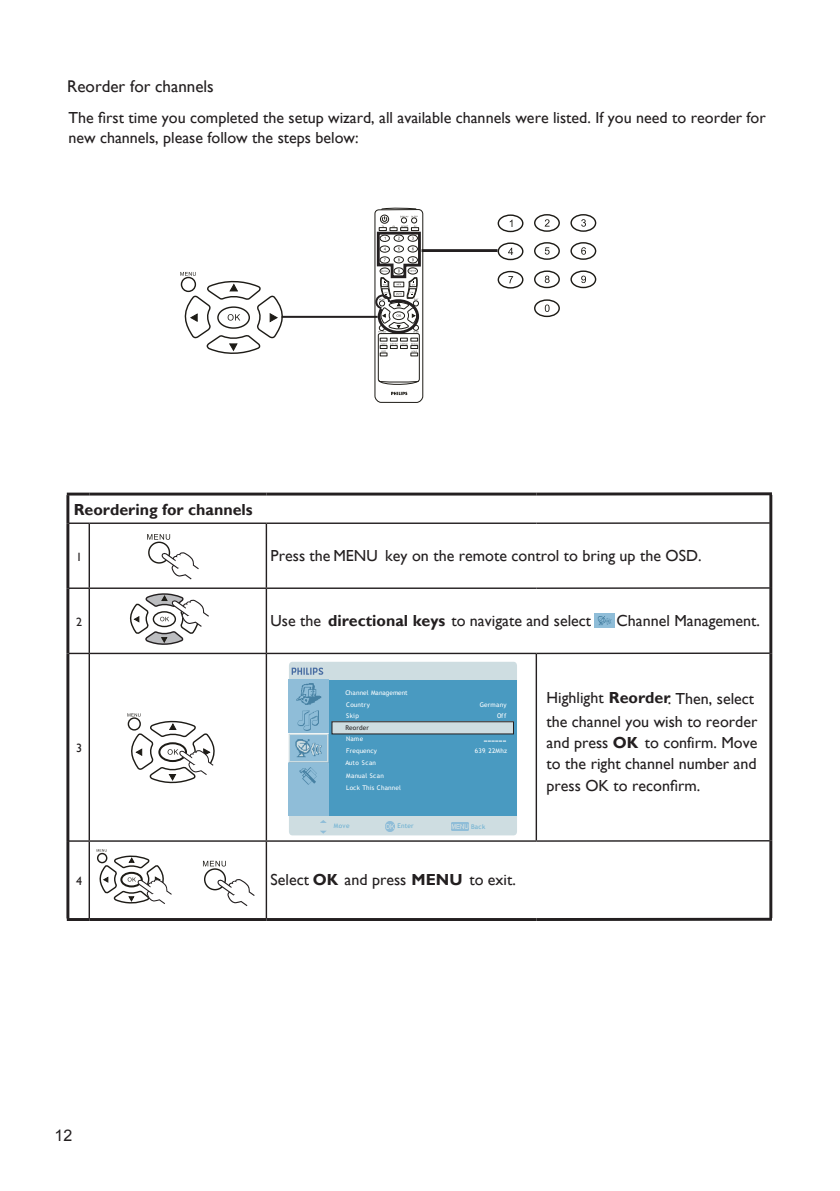
<style>
.page{position:relative;width:840px;height:1191px;background:#fff}
.page>*{position:absolute;margin:0;border:0;box-sizing:border-box;transform-origin:0 0}
.t1{font:17px "Gill Sans";color:#231f20}
.t2{font:16px/21.6px "Gill Sans";color:#231f20}
.t3{font:700 16px "Gill Sans";color:#231f20}
.t4{font:16px "Arial";color:#231f20}
.t5{font:12px "Gill Sans";color:#231f20}
.t6{font:6.4px/10.8px "Trebuchet MS";letter-spacing:.03em;color:#fff;text-align:right}
.t7{font:6.4px/11px "Trebuchet MS";letter-spacing:.01em;color:#fff}
.t8{font:6.4px "Trebuchet MS";letter-spacing:.025em;color:#6cb0d2}
.t9{font:6.4px "Trebuchet MS";letter-spacing:.01em;color:#231f20}
.s1{font-weight:700}
.s2{font-family:"Arial"}
.s3{font-family:"DF Kai Shu SB Estd BF";font-size:5px}
</style>
<div class="page">
<div style="left:148px;top:541px;width:22px;height:22px;border:1px solid #1d1b16;border-radius:50%"></div>
<svg style="left:147px;top:534px;width:23px;height:6px"></svg>
<hr style="left:69px;top:522px;width:20px;height:2px;background:#231f20">
<hr style="left:89px;top:522px;width:177px;height:2px;background:#231f20">
<hr style="left:88px;top:524px;width:2px;height:63px;background:#231f20">
<hr style="left:266px;top:522px;width:270px;height:2px;background:#231f20">
<hr style="left:265px;top:524px;width:2px;height:63px;background:#231f20">
<hr style="left:536px;top:522px;width:233px;height:2px;background:#231f20">
<hr style="left:69px;top:587px;width:20px;height:2px;background:#231f20">
<hr style="left:89px;top:587px;width:177px;height:2px;background:#231f20">
<hr style="left:88px;top:589px;width:2px;height:64px;background:#231f20">
<hr style="left:266px;top:587px;width:270px;height:2px;background:#231f20">
<hr style="left:265px;top:589px;width:2px;height:64px;background:#231f20">
<hr style="left:536px;top:587px;width:233px;height:2px;background:#231f20">
<hr style="left:69px;top:652px;width:20px;height:2px;background:#231f20">
<hr style="left:89px;top:652px;width:177px;height:2px;background:#231f20">
<hr style="left:88px;top:654px;width:2px;height:186px;background:#231f20">
<hr style="left:266px;top:652px;width:270px;height:2px;background:#231f20">
<hr style="left:265px;top:654px;width:2px;height:186px;background:#231f20">
<hr style="left:536px;top:652px;width:233px;height:2px;background:#231f20">
<hr style="left:535px;top:654px;width:1px;height:186px;background:#231f20">
<svg style="left:69px;top:840px;width:20px;height:1px"></svg>
<hr style="left:89px;top:840px;width:177px;height:1px;background:#231f20">
<hr style="left:88px;top:841px;width:2px;height:77px;background:#231f20">
<hr style="left:266px;top:840px;width:270px;height:1px;background:#231f20">
<hr style="left:265px;top:841px;width:2px;height:77px;background:#231f20">
<hr style="left:536px;top:840px;width:233px;height:1px;background:#231f20">
<hr style="left:67px;top:492px;width:22px;height:3px;background:#231f20">
<hr style="left:66px;top:495px;width:3px;height:28px;background:#231f20">
<hr style="left:89px;top:492px;width:177px;height:3px;background:#231f20">
<hr style="left:266px;top:492px;width:270px;height:3px;background:#231f20">
<hr style="left:536px;top:492px;width:235px;height:3px;background:#231f20">
<hr style="left:769px;top:495px;width:2px;height:28px;background:#231f20">
<hr style="left:66px;top:523px;width:3px;height:65px;background:#231f20">
<hr style="left:769px;top:523px;width:2px;height:65px;background:#231f20">
<hr style="left:66px;top:588px;width:3px;height:65px;background:#231f20">
<hr style="left:769px;top:588px;width:2px;height:65px;background:#231f20">
<hr style="left:66px;top:653px;width:3px;height:188px;background:#231f20">
<hr style="left:769px;top:653px;width:2px;height:187px;background:#231f20">
<hr style="left:66px;top:841px;width:3px;height:77px;background:#231f20">
<hr style="left:769px;top:840px;width:2px;height:78px;background:#231f20">
<hr style="left:67px;top:918px;width:22px;height:3px;background:#231f20">
<hr style="left:89px;top:918px;width:177px;height:3px;background:#231f20">
<hr style="left:266px;top:918px;width:270px;height:3px;background:#231f20">
<svg style="left:536px;top:917px;width:235px;height:4px"></svg>
<svg style="left:127px;top:713px;width:88px;height:71px"></svg>
<svg style="left:97px;top:849px;width:75px;height:55px"></svg>
<hr style="left:421px;top:249px;width:76px;height:3px;background:#231f20">
<hr style="left:281px;top:316px;width:96px;height:2px;background:#231f20">
<div style="left:497px;top:214px;width:26px;height:18px;border:1px solid #1d1b16;border-radius:50%"></div>
<div style="left:533px;top:214px;width:26px;height:18px;border:1px solid #1d1b16;border-radius:50%"></div>
<div style="left:570px;top:214px;width:26px;height:18px;border:1px solid #1d1b16;border-radius:50%"></div>
<div style="left:497px;top:242px;width:26px;height:18px;border:1px solid #1d1b16;border-radius:50%"></div>
<div style="left:533px;top:242px;width:26px;height:18px;border:1px solid #1d1b16;border-radius:50%"></div>
<div style="left:570px;top:242px;width:26px;height:18px;border:1px solid #1d1b16;border-radius:50%"></div>
<div style="left:497px;top:271px;width:26px;height:17px;border:1px solid #1d1b16;border-radius:50%"></div>
<div style="left:533px;top:270px;width:26px;height:18px;border:1px solid #1d1b16;border-radius:50%"></div>
<div style="left:570px;top:270px;width:26px;height:18px;border:1px solid #1d1b16;border-radius:50%"></div>
<div style="left:533px;top:299px;width:26px;height:18px;border:1px solid #1d1b16;border-radius:50%"></div>
<svg style="left:509px;top:220px;width:3px;height:7px"></svg>
<svg style="left:544px;top:219px;width:5px;height:8px"></svg>
<svg style="left:581px;top:219px;width:4px;height:8px"></svg>
<svg style="left:508px;top:248px;width:5px;height:7px"></svg>
<svg style="left:544px;top:247px;width:5px;height:8px"></svg>
<svg style="left:581px;top:247px;width:4px;height:8px"></svg>
<svg style="left:508px;top:276px;width:5px;height:7px"></svg>
<svg style="left:544px;top:276px;width:5px;height:7px"></svg>
<svg style="left:581px;top:276px;width:4px;height:7px"></svg>
<svg style="left:544px;top:304px;width:5px;height:8px"></svg>
<svg style="left:180px;top:272px;width:107px;height:82px"></svg>
<svg style="left:161px;top:552px;width:38px;height:27px"></svg>
<div style="left:204px;top:868px;width:22px;height:22px;border:1px solid #1d1b16;border-radius:50%"></div>
<svg style="left:203px;top:861px;width:23px;height:5px"></svg>
<svg style="left:217px;top:878px;width:37px;height:28px"></svg>
<svg style="left:129px;top:593px;width:80px;height:52px"></svg>
<div style="left:289px;top:662px;width:227px;height:173px;background:#cedde1;border-radius:4px"></div>
<img style="left:291px;top:667px;width:32px;height:8px">
<img style="left:451px;top:822px;width:17px;height:8px">
<div style="left:327px;top:679px;width:189px;height:136px;background:#499ac1"></div>
<svg style="left:320px;top:820px;width:6px;height:13px"></svg>
<svg style="left:385px;top:822px;width:9px;height:9px"></svg>
<img style="left:289px;top:790px;width:39px;height:25px">
<img style="left:289px;top:679px;width:39px;height:111px">
<svg style="left:484px;top:740px;width:21px;height:1px"></svg>
<svg style="left:374px;top:208px;width:49px;height:195px"></svg>
<img style="left:594px;top:613px;width:19px;height:15px">
<div style="left:332px;top:722px;width:181px;height:12px;background:#cedde1"></div>
<div style="left:331px;top:721px;width:182px;height:13px;border:1px solid #231f20"></div>
<p class="t1" style="left:67px;top:76px;width:148px">Reorder for channels</p>
<p class="t2" style="left:68px;top:108px;width:698px;line-height:20px">The first time you completed the setup wizard, all available channels were listed. If you need to reorder for new channels, please follow the steps below:</p>
<p class="t3" style="left:74px;top:499px;width:180px">Reordering for channels</p>
<p class="t5" style="left:76px;top:549px;width:7px">1</p>
<p class="t2" style="left:270px;top:544px;width:432px">Press the MENU key on the remote control to bring up the OSD.</p>
<p class="t5" style="left:76px;top:614px;width:7px">2</p>
<p class="t2" style="left:270px;top:610px;width:322px">Use the <span class="s1">directional keys</span> to navigate and select</p>
<p class="t2" style="left:616px;top:610px;width:145px">Channel Management.</p>
<p class="t5" style="left:76px;top:741px;width:7px">3</p>
<p class="t7" style="left:345px;top:687px;width:64px">Channel Mana<span class="s2">g</span>ement<br>Country<br>Skip</p>
<p class="t9" style="left:345px;top:724px;width:25px">Reorder</p>
<p class="t6" style="left:346px;top:733px;width:19px">Name</p>
<p class="t6" style="left:345px;top:757px;width:32px">Auto Scan</p>
<p class="t7" style="left:346px;top:745px;width:32px">Frequency</p>
<p class="t6" style="left:346px;top:770px;width:39px">Manual Scan</p>
<p class="t6" style="left:346px;top:782px;width:56px">Lock This Channel</p>
<p class="t6" style="left:479px;top:699px;width:28px">Germany<br>Off</p>
<p class="t6" style="left:474px;top:745px;width:34px">639<span class="s3">.</span> 22Mhz</p>
<p class="t8" style="left:334px;top:822px;width:17px">Move</p>
<p class="t8" style="left:397px;top:822px;width:18px">Enter</p>
<p class="t8" style="left:471px;top:823px;width:15px">Back</p>
<p class="t5" style="left:76px;top:874px;width:7px">4</p>
<p class="t2" style="left:270px;top:869px;width:247px">Select <span class="s1">OK</span> and press <span class="s1">MENU</span> to exit.</p>
<p class="t2" style="left:546px;top:687px;width:212px;line-height:23.4px">Highlight <span class="s1">Reorder</span>. Then, select the channel you wish to reorder</p>
<p class="t2" style="left:546px;top:732px;width:212px;text-align:justify">and press <span class="s1">OK</span> to confirm. Move to the right channel number and press OK to reconfirm.</p>
<p class="t4" style="left:54px;top:1124px;width:19px">12</p>
</div>
